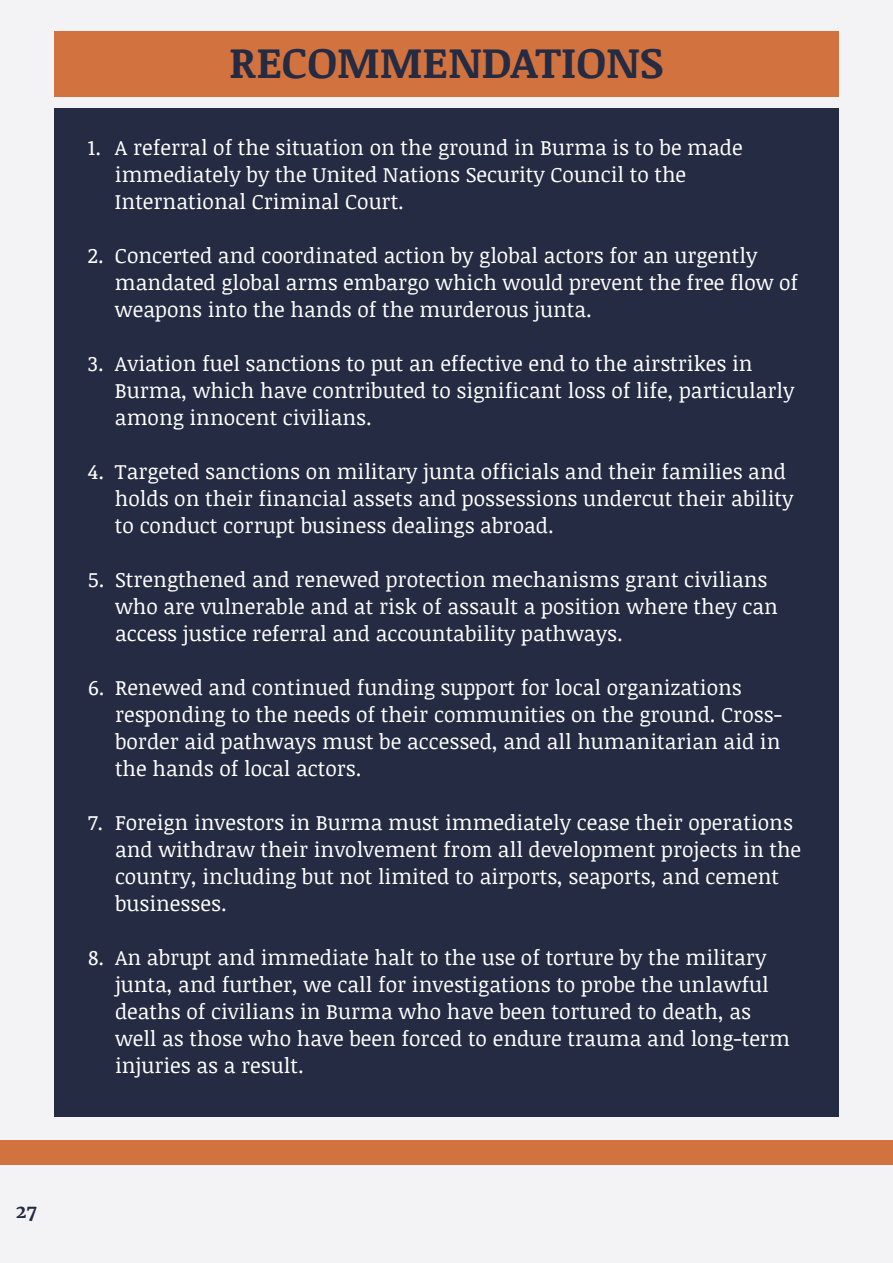
<style>
.page{position:relative;width:893px;height:1263px;background:#f3f3f5}
.page>*{position:absolute;margin:0;border:0;box-sizing:border-box;transform-origin:0 0}
.t1{font:700 43.5px "Noticia Text";color:#242b42}
.t2{font:21px/27px "Noticia Text";color:#fff}
.t3{font:700 18px "Merriweather";color:#242b42}
</style>
<div class="page">
<div style="left:54px;top:108px;width:785px;height:1009px;background:#242b42"></div>
<div style="left:54px;top:32px;width:785px;height:65px;background:#d2723f"></div>
<div style="left:0;top:1139px;width:893px;height:25px;background:#d2723f"></div>
<h1 class="t1" style="left:229px;top:32px;width:436px">RECOMMENDATIONS</h1>
<p class="t2" style="left:115px;top:133px;width:629px;text-indent:-27px">1. A referral of the situation on the ground in Burma is to be made immediately by the United Nations Security Council to the<br>International Criminal Court.</p>
<p class="t2" style="left:115px;top:241px;width:685px;text-indent:-27px">2. Concerted and coordinated action by global actors for an urgently mandated global arms embargo which would prevent the free flow of weapons into the hands of the murderous junta.</p>
<p class="t2" style="left:115px;top:349px;width:681px;text-indent:-27px">3. Aviation fuel sanctions to put an effective end to the airstrikes in<br>Burma, which have contributed to significant loss of life, particularly among innocent civilians.</p>
<p class="t2" style="left:115px;top:457px;width:680px;text-indent:-27px">4. Targeted sanctions on military junta officials and their families and holds on their financial assets and possessions undercut their ability to conduct corrupt business dealings abroad.</p>
<p class="t2" style="left:115px;top:565px;width:664px;text-indent:-27px">5. Strengthened and renewed protection mechanisms grant civilians who are vulnerable and at risk of assault a position where they can access justice referral and accountability pathways.</p>
<p class="t2" style="left:115px;top:673px;width:668px;text-indent:-27px">6. Renewed and continued funding support for local organizations responding to the needs of their communities on the ground. Cross&shy;border aid pathways must be accessed, and all humanitarian aid in the hands of local actors.</p>
<p class="t2" style="left:115px;top:808px;width:688px;text-indent:-27px">7. Foreign investors in Burma must immediately cease their operations and withdraw their involvement from all development projects in the country, including but not limited to airports, seaports, and cement businesses.</p>
<p class="t2" style="left:115px;top:943px;width:676px;text-indent:-27px">8. An abrupt and immediate halt to the use of torture by the military junta, and further, we call for investigations to probe the unlawful deaths of civilians in Burma who have been tortured to death, as well as those who have been forced to endure trauma and long-term injuries as a result.</p>
<p class="t3" style="left:16px;top:1200px;width:23px">27</p>
</div>
